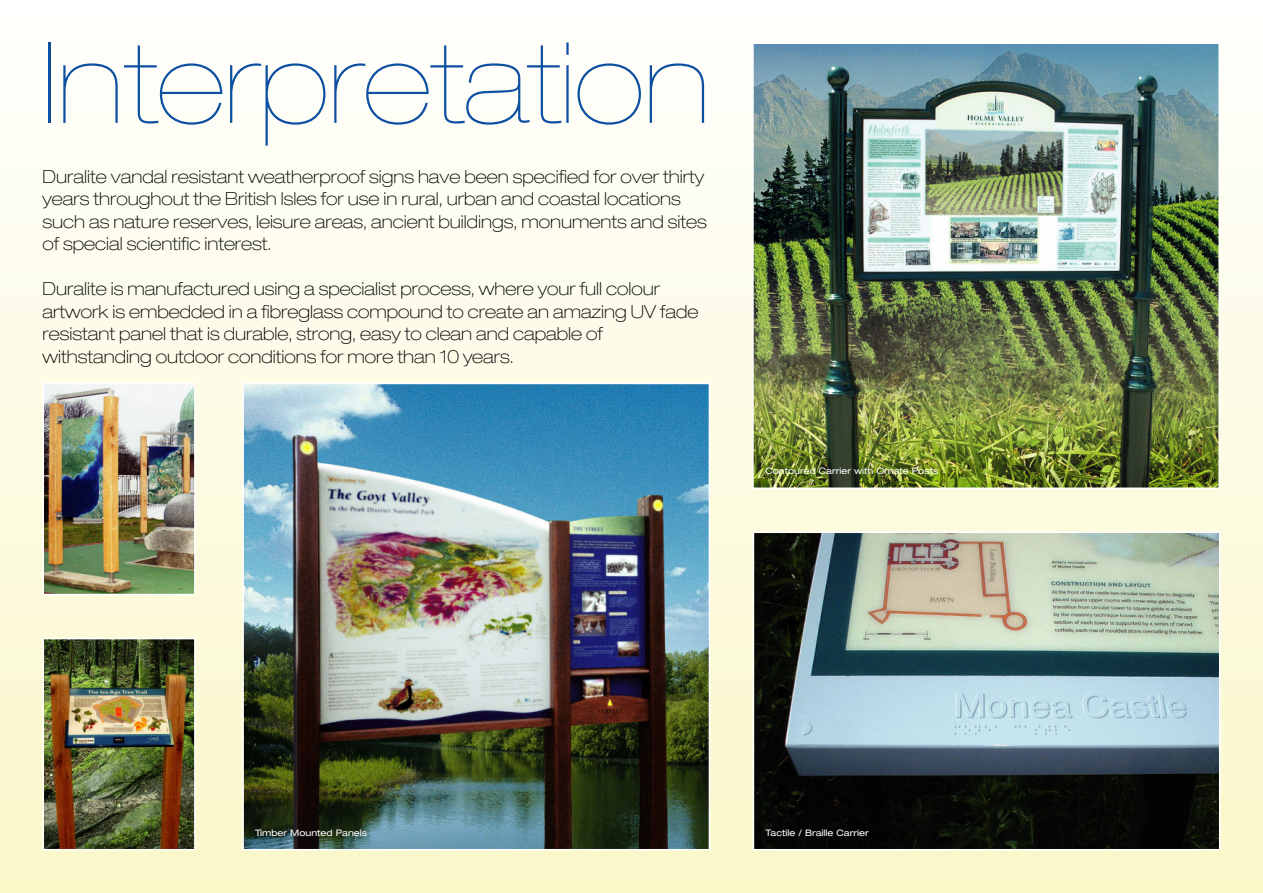
<style>
.page{position:relative;width:1263px;height:893px;background:#fff}
.page>*{position:absolute;margin:0;border:0;box-sizing:border-box;transform-origin:0 0}
.t1{font:900 expanded 112.5px "Helvetica Neue";color:#0d50a1}
.t2{font:100 expanded 18px/22.5px "Helvetica Neue";color:#000}
.t3{font:expanded 9px "Helvetica Neue";color:#fff}
</style>
<div class="page">
<div style="left:0;top:0;width:1263px;height:893px;background:linear-gradient(to bottom,#fffffe,#faf8ca)"></div>
<img style="left:245px;top:386px;width:462px;height:461px">
<div style="left:242px;top:383px;width:468px;height:467px;border:2px solid #fff"></div>
<img style="left:46px;top:641px;width:147px;height:206px">
<div style="left:43px;top:638px;width:153px;height:212px;border:2px solid #fff"></div>
<img style="left:46px;top:386px;width:147px;height:206px">
<div style="left:43px;top:383px;width:153px;height:212px;border:2px solid #fff"></div>
<img style="left:756px;top:534px;width:461px;height:313px">
<div style="left:753px;top:531px;width:467px;height:319px;border:2px solid #fff"></div>
<img style="left:755px;top:46px;width:462px;height:440px">
<div style="left:752px;top:43px;width:468px;height:446px;border:2px solid #fff"></div>
<h1 class="t1" style="left:43px;top:43px;width:669px">Interpretation</h1>
<p class="t2" style="left:43px;top:167px;width:666px">Duralite vandal resistant weatherproof signs have been specified for over thirty years throughout the British Isles for use in rural, urban and coastal locations such as nature reserves, leisure areas, ancient buildings, monuments and sites of special scientific interest.</p>
<p class="t2" style="left:43px;top:280px;width:657px">Duralite is manufactured using a specialist process, where your full colour artwork is embedded in a fibreglass compound to create an amazing UV fade resistant panel that is durable, strong, easy to clean and capable of withstanding outdoor conditions for more than 10 years.</p>
<p class="t3" style="left:765px;top:468px;width:174px">Contoured Carrier with Ornate Posts</p>
<p class="t3" style="left:255px;top:829px;width:114px">Timber Mounted Panels</p>
<p class="t3" style="left:765px;top:829px;width:105px">Tactile / Braille Carrier</p>
</div>
